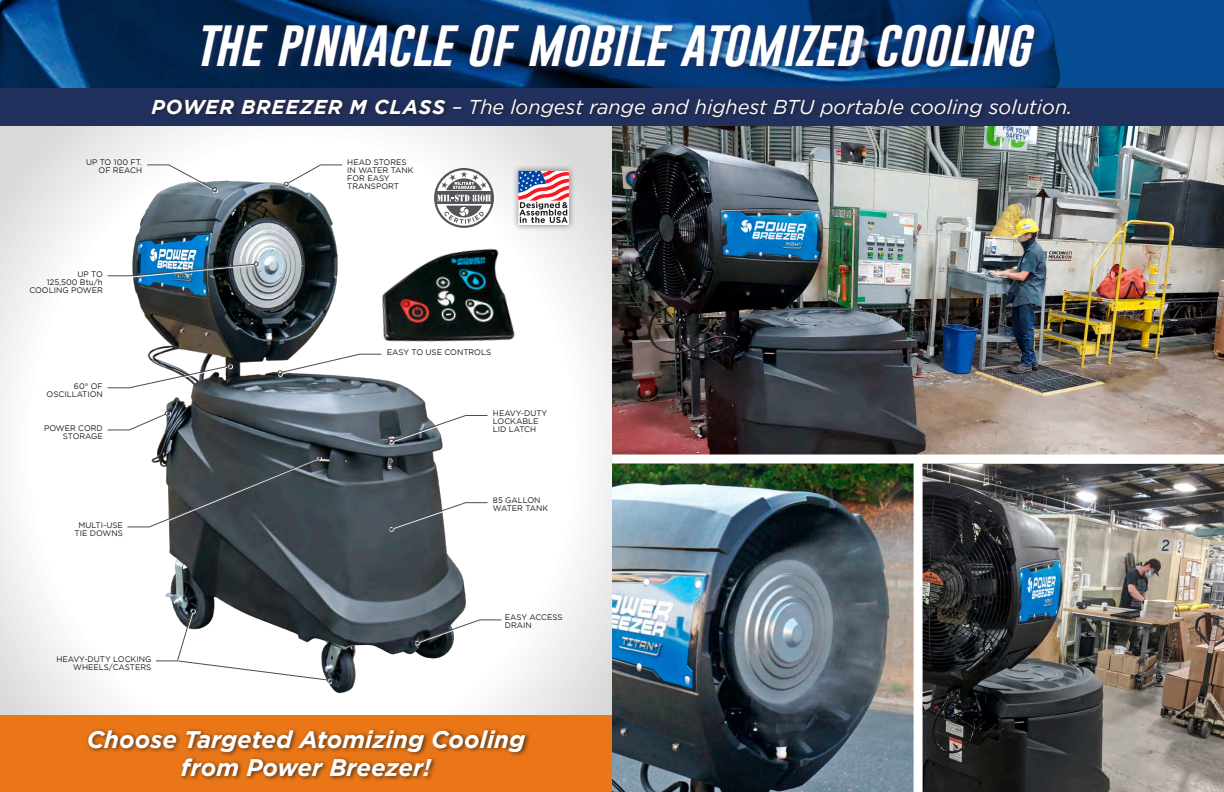
<style>
.page{position:relative;width:1224px;height:792px;background:#fff}
.page>*{position:absolute;margin:0;border:0;box-sizing:border-box;transform-origin:0 0}
.t1{font:italic 48px "Gobold";letter-spacing:.005em;color:#fff}
.t2{font:italic 700 24px/28px "Gotham";color:#fff;text-align:center}
.t3{font:italic 20px "Gotham";color:#fff}
.t4{font:8px/8px "Gotham";color:#1c1c1a;text-align:right}
.s1{font-weight:700}
</style>
<div class="page">
<svg style="left:0;top:126px;width:612px;height:590px"></svg>
<div style="left:0;top:0;width:1224px;height:88px;background:#054c93"></div>
<img style="left:0;top:0;width:1061px;height:88px">
<div style="left:198px;top:21px;width:845px;height:54px;background:#22305d;opacity:.85"></div>
<img style="left:612px;top:464px;width:612px;height:328px">
<img style="left:612px;top:126px;width:612px;height:328px">
<div style="left:0;top:88px;width:1224px;height:38px;background:#22305d"></div>
<div style="left:149px;top:96px;width:927px;height:27px;background:#1c1c1a;opacity:.75"></div>
<div style="left:0;top:716px;width:612px;height:76px;background:#ea7617"></div>
<div style="left:85px;top:727px;width:446px;height:55px;background:#1c1c1a;opacity:.75"></div>
<div style="left:914px;top:459px;width:9px;height:333px;background:#fff"></div>
<img style="left:133px;top:180px;width:333px;height:513px">
<div style="left:157px;top:661px;width:175px;height:23px;background:#fff"></div>
<svg style="left:155px;top:608px;width:177px;height:75px"></svg>
<svg style="left:127px;top:456px;width:194px;height:72px"></svg>
<svg style="left:108px;top:412px;width:63px;height:20px"></svg>
<svg style="left:107px;top:411px;width:63px;height:20px"></svg>
<svg style="left:107px;top:364px;width:125px;height:25px"></svg>
<img style="left:107px;top:262px;width:152px;height:15px">
<svg style="left:415px;top:644px;width:87px;height:1px"></svg>
<svg style="left:415px;top:619px;width:88px;height:25px"></svg>
<svg style="left:389px;top:443px;width:99px;height:2px"></svg>
<svg style="left:389px;top:414px;width:100px;height:29px"></svg>
<svg style="left:389px;top:531px;width:99px;height:1px"></svg>
<svg style="left:389px;top:502px;width:100px;height:29px"></svg>
<svg style="left:278px;top:375px;width:104px;height:1px"></svg>
<svg style="left:278px;top:353px;width:104px;height:22px"></svg>
<svg style="left:148px;top:165px;width:70px;height:28px"></svg>
<svg style="left:146px;top:164px;width:71px;height:28px"></svg>
<svg style="left:284px;top:187px;width:59px;height:1px"></svg>
<svg style="left:284px;top:164px;width:59px;height:23px"></svg>
<div style="left:511px;top:164px;width:65px;height:68px;background:#1c1c1a;opacity:.5"></div>
<div style="left:518px;top:171px;width:51px;height:54px;background:#fff"></div>
<svg style="left:518px;top:171px;width:51px;height:52px"></svg>
<svg style="left:434px;top:168px;width:60px;height:60px"></svg>
<img style="left:371px;top:233px;width:156px;height:126px">
<h1 class="t1" style="left:194px;top:12px;width:837px">THE PINNACLE OF MOBILE ATOMIZED COOLING</h1>
<h3 class="t3" style="left:152px;top:96px;width:922px"><span class="s1">POWER BREEZER M CLASS</span> – The longest range and highest BTU portable cooling solution.</h3>
<p class="t4" style="left:86px;top:158px;width:58px">UP TO 100 FT.<br>OF REACH</p>
<p class="t4" style="left:347px;top:158px;width:68px;text-align:left">HEAD STORES<br>IN WATER TANK<br>FOR EASY<br>TRANSPORT</p>
<p class="t4" style="left:29px;top:270px;width:75px">UP TO<br>125,500 Btu/h<br>COOLING POWER</p>
<p class="t4" style="left:47px;top:382px;width:58px">60° OF<br>OSCILLATION</p>
<p class="t4" style="left:44px;top:424px;width:60px">POWER CORD<br>STORAGE</p>
<p class="t4" style="left:75px;top:521px;width:50px;text-align:center">MULTI-USE<br>TIE DOWNS</p>
<p class="t4" style="left:56px;top:655px;width:96px">HEAVY-DUTY LOCKING<br>WHEELS/CASTERS</p>
<p class="t4" style="left:387px;top:348px;width:106px">EASY TO USE CONTROLS</p>
<p class="t4" style="left:493px;top:409px;width:56px;text-align:left">HEAVY-DUTY<br>LOCKABLE<br>LID LATCH</p>
<p class="t4" style="left:493px;top:496px;width:57px;text-align:left">85 GALLON<br>WATER TANK</p>
<p class="t4" style="left:505px;top:613px;width:59px;text-align:left">EASY ACCESS<br>DRAIN</p>
<h2 class="t2" style="left:87px;top:725px;width:440px">Choose Targeted Atomizing Cooling from Power Breezer!</h2>
</div>
